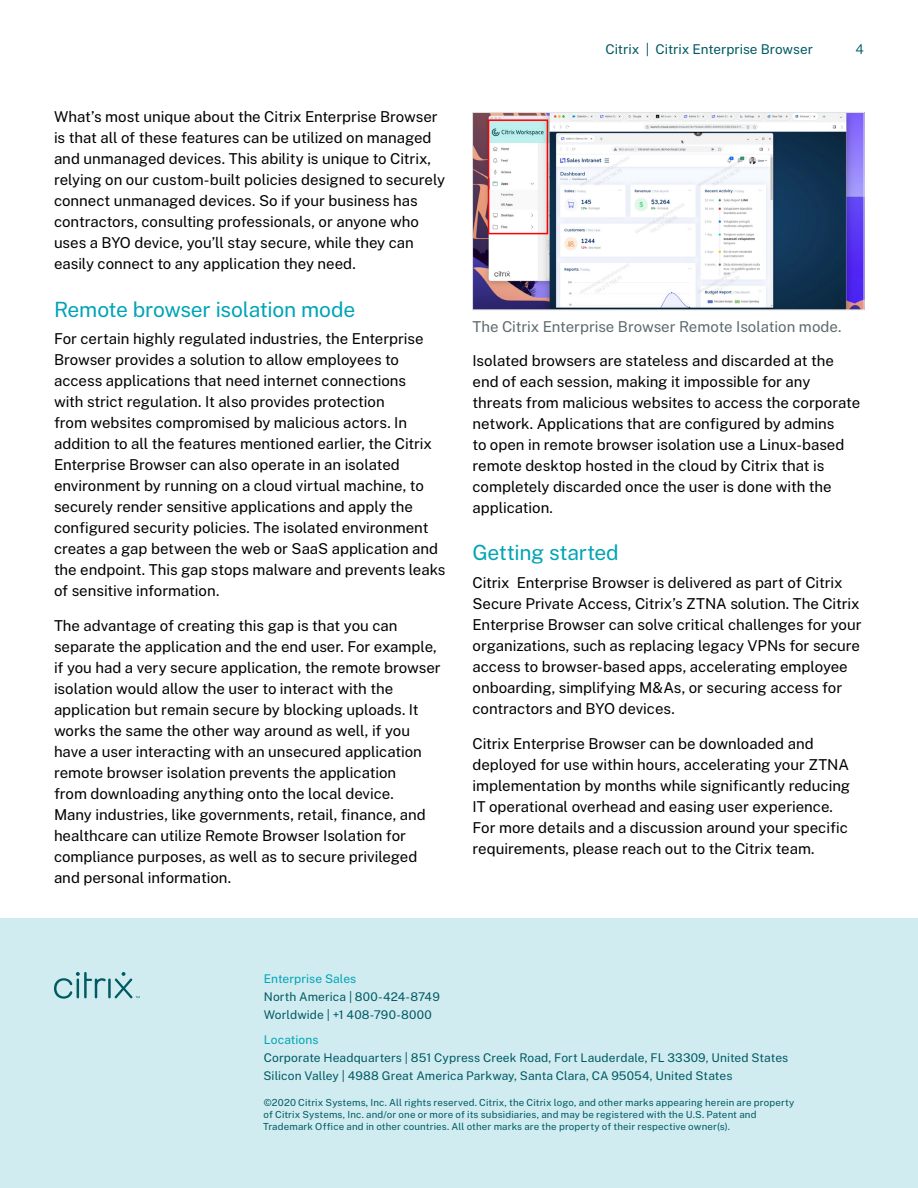
<style>
.page{position:relative;width:918px;height:1188px;background:#fff}
.page>*{position:absolute;margin:0;border:0;box-sizing:border-box;transform-origin:0 0}
.t1{font:21px "Public Sans";letter-spacing:-.015em;color:#00a4b5}
.t2{font:15px/21px "Public Sans";color:#000}
.t3{font:15px "Public Sans";letter-spacing:-.005em;color:#5e6a6e}
.t4{font:13.5px "Public Sans";color:#005a64}
.t5{font:300 13.5px "Public Sans";color:#005a64}
.t6{font:12px/18px "Public Sans";letter-spacing:.01em;color:#005a64}
.t7{font:12px "Public Sans";letter-spacing:.005em;color:#00a4b5}
.t8{font:9.75px/12px "Public Sans";letter-spacing:.015em;color:#005a64}
</style>
<div class="page">
<div style="left:0;top:918px;width:918px;height:270px;background:#d0ecf0"></div>
<img style="left:474px;top:114px;width:388px;height:194px">
<div style="left:472px;top:112px;width:392px;height:198px;border:1px solid #dfe3e2"></div>
<div style="left:488px;top:119px;width:60px;height:115px;border:2px solid #f00"></div>
<hr style="left:108px;top:979px;width:3px;height:19px;background:#005a64">
<svg style="left:54px;top:972px;width:52px;height:27px"></svg>
<svg style="left:115px;top:972px;width:25px;height:26px"></svg>
<p class="t2" style="left:54px;top:105px;width:393px">What’s most unique about the Citrix Enterprise Browser is that all of these features can be utilized on managed and unmanaged devices. This ability is unique to Citrix, relying on our custom-built policies designed to securely connect unmanaged devices. So if your business has contractors, consulting professionals, or anyone who uses a BYO device, you’ll stay secure, while they can easily connect to any application they need.</p>
<h1 class="t1" style="left:54px;top:293px;width:303px">Remote browser isolation mode</h1>
<p class="t2" style="left:54px;top:327px;width:393px">For certain highly regulated industries, the Enterprise Browser provides a solution to allow employees to access applications that need internet connections<br>with strict regulation. It also provides protection<br>from websites compromised by malicious actors. In addition to all the features mentioned earlier, the Citrix Enterprise Browser can also operate in an isolated environment by running on a cloud virtual machine, to securely render sensitive applications and apply the configured security policies. The isolated environment creates a gap between the web or SaaS application and the endpoint. This gap stops malware and prevents leaks of sensitive information.</p>
<p class="t2" style="left:54px;top:614px;width:388px">The advantage of creating this gap is that you can separate the application and the end user. For example, if you had a very secure application, the remote browser isolation would allow the user to interact with the application but remain secure by blocking uploads. It works the same the other way around as well, if you have a user interacting with an unsecured application remote browser isolation prevents the application<br>from downloading anything onto the local device.<br>Many industries, like governments, retail, finance, and healthcare can utilize Remote Browser Isolation for compliance purposes, as well as to secure privileged and personal information.</p>
<p class="t4" style="left:605px;top:39px;width:209px">Citrix | Citrix Enterprise Browser</p>
<p class="t5" style="left:856px;top:39px;width:10px">4</p>
<p class="t3" style="left:472px;top:315px;width:371px">The Citrix Enterprise Browser Remote Isolation mode.</p>
<p class="t2" style="left:472px;top:349px;width:389px">Isolated browsers are stateless and discarded at the end of each session, making it impossible for any threats from malicious websites to access the corporate network. Applications that are configured by admins<br>to open in remote browser isolation use a Linux-based remote desktop hosted in the cloud by Citrix that is completely discarded once the user is done with the application.</p>
<h1 class="t1" style="left:472px;top:537px;width:148px">Getting started</h1>
<p class="t2" style="left:472px;top:571px;width:391px">Citrix Enterprise Browser is delivered as part of Citrix Secure Private Access, Citrix’s ZTNA solution. The Citrix Enterprise Browser can solve critical challenges for your organizations, such as replacing legacy VPNs for secure access to browser-based apps, accelerating employee onboarding, simplifying M&amp;As, or securing access for contractors and BYO devices.</p>
<p class="t2" style="left:472px;top:732px;width:379px">Citrix Enterprise Browser can be downloaded and deployed for use within hours, accelerating your ZTNA implementation by months while significantly reducing IT operational overhead and easing user experience.<br>For more details and a discussion around your specific requirements, please reach out to the Citrix team.</p>
<p class="t7" style="left:264px;top:970px;width:94px">Enterprise Sales</p>
<p class="t6" style="left:264px;top:987px;width:178px">North America | 800-424-8749<br>Worldwide | +1 408-790-8000</p>
<p class="t7" style="left:264px;top:1031px;width:56px">Locations</p>
<p class="t6" style="left:264px;top:1048px;width:526px">Corporate Headquarters | 851 Cypress Creek Road, Fort Lauderdale, FL 33309, United States<br>Silicon Valley | 4988 Great America Parkway, Santa Clara, CA 95054, United States</p>
<p class="t8" style="left:263px;top:1095px;width:533px">©2020 Citrix Systems, Inc. All rights reserved. Citrix, the Citrix logo, and other marks appearing herein are property of Citrix Systems, Inc. and/or one or more of its subsidiaries, and may be registered with the U.S. Patent and<br>Trademark Office and in other countries. All other marks are the property of their respective owner(s).</p>
</div>
